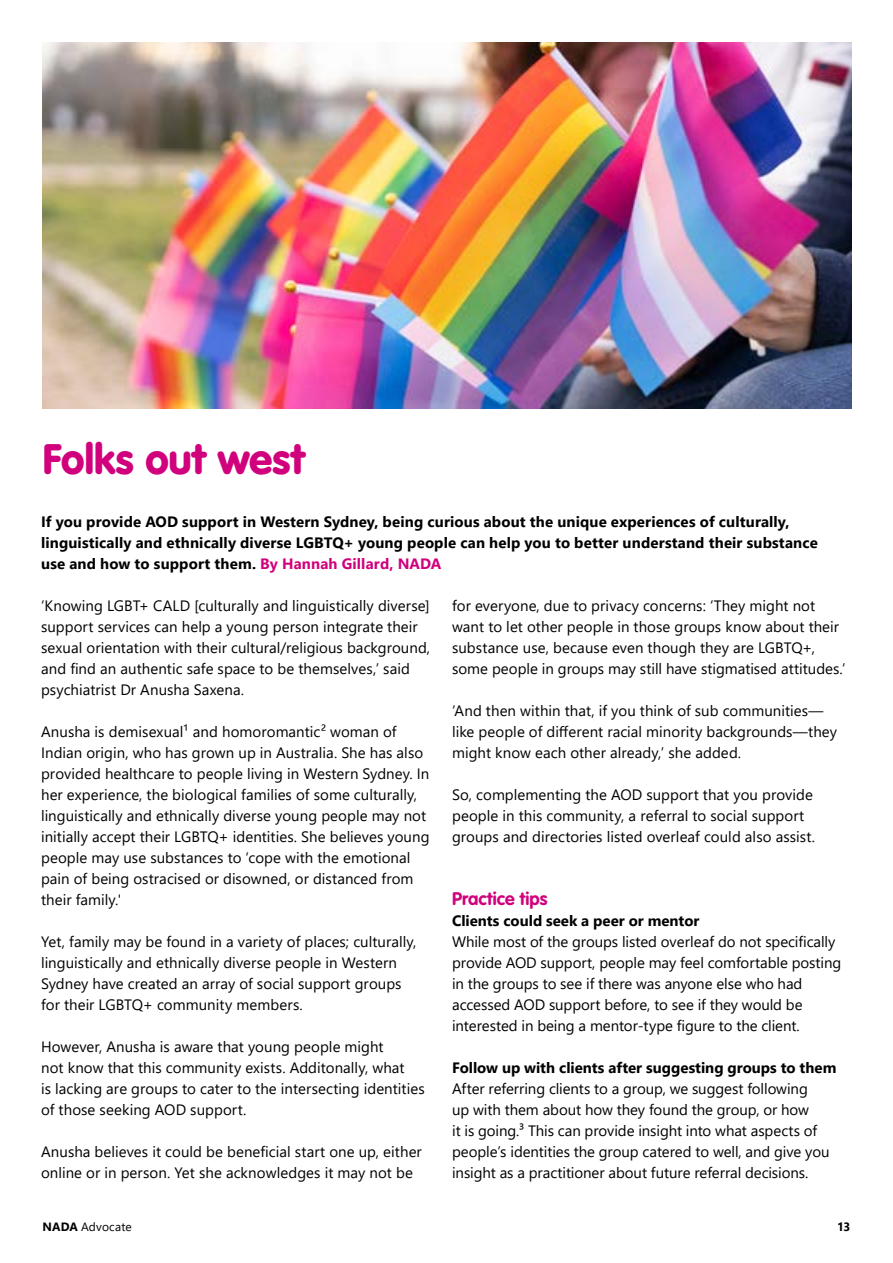
<style>
.page{position:relative;width:893px;height:1263px;background:#fff}
.page>*{position:absolute;margin:0;border:0;box-sizing:border-box;transform-origin:0 0}
.t1{font:900 42px "VAG Rounded Std";color:#d1007c}
.t2{font:700 18px "VAG Rounded Std";color:#d1007c}
.t3{font:15px/21px "Segoe UI";color:#000}
.t4{font:700 15px/21px "Segoe UI";letter-spacing:.01em;color:#000}
.t5{font:12px "Segoe UI";letter-spacing:.01em;color:#000}
.t6{font:700 12px "Segoe UI";color:#000}
.s1{color:#d1007c}
.s2{font-weight:700}
</style>
<div class="page">
<img style="left:42px;top:42px;width:810px;height:366px">
<h1 class="t1" style="left:43px;top:434px;width:264px">Folks out west</h1>
<p class="t4" style="left:41px;top:510px;width:778px">If you provide AOD support in Western Sydney, being curious about the unique experiences of culturally, linguistically and ethnically diverse LGBTQ+ young people can help you to better understand their substance use and how to support them. <span class="s1">By Hannah Gillard, NADA</span></p>
<p class="t3" style="left:41px;top:594px;width:391px">‘Knowing LGBT+ CALD [culturally and linguistically diverse] support services can help a young person integrate their sexual orientation with their cultural/religious background, and find an authentic safe space to be themselves,’ said psychiatrist Dr Anusha Saxena.</p>
<p class="t3" style="left:41px;top:720px;width:390px">Anusha is demisexual¹ and homoromantic² woman of Indian origin, who has grown up in Australia. She has also provided healthcare to people living in Western Sydney. In her experience, the biological families of some culturally, linguistically and ethnically diverse young people may not initially accept their LGBTQ+ identities. She believes young people may use substances to ‘cope with the emotional pain of being ostracised or disowned, or distanced from their family.'</p>
<p class="t3" style="left:41px;top:930px;width:377px">Yet, family may be found in a variety of places; culturally, linguistically and ethnically diverse people in Western Sydney have created an array of social support groups for their LGBTQ+ community members.</p>
<p class="t3" style="left:41px;top:1035px;width:385px">However, Anusha is aware that young people might<br>not know that this community exists. Additonally, what<br>is lacking are groups to cater to the intersecting identities of those seeking AOD support.</p>
<p class="t3" style="left:41px;top:1140px;width:382px">Anusha believes it could be beneficial start one up, either online or in person. Yet she acknowledges it may not be</p>
<p class="t3" style="left:452px;top:594px;width:395px">for everyone, due to privacy concerns: ‘They might not want to let other people in those groups know about their substance use, because even though they are LGBTQ+, some people in groups may still have stigmatised attitudes.’</p>
<p class="t3" style="left:452px;top:699px;width:386px">‘And then within that, if you think of sub communities— like people of different racial minority backgrounds—they might know each other already,’ she added.</p>
<p class="t3" style="left:452px;top:783px;width:364px">So, complementing the AOD support that you provide people in this community, a referral to social support groups and directories listed overleaf could also assist.</p>
<p class="t2" style="left:452px;top:888px;width:97px">Practice tips</p>
<p class="t4" style="left:452px;top:909px;width:249px">Clients could seek a peer or mentor</p>
<p class="t3" style="left:452px;top:930px;width:391px">While most of the groups listed overleaf do not specifically provide AOD support, people may feel comfortable posting in the groups to see if there was anyone else who had accessed AOD support before, to see if they would be interested in being a mentor-type figure to the client.</p>
<p class="t4" style="left:452px;top:1056px;width:386px">Follow up with clients after suggesting groups to them</p>
<p class="t3" style="left:452px;top:1077px;width:379px">After referring clients to a group, we suggest following<br>up with them about how they found the group, or how<br>it is going.³ This can provide insight into what aspects of people’s identities the group catered to well, and give you insight as a practitioner about future referral decisions.</p>
<p class="t5" style="left:43px;top:1215px;width:91px"><span class="s2">NADA</span> Advocate</p>
<p class="t6" style="left:837px;top:1215px;width:15px">13</p>
</div>
